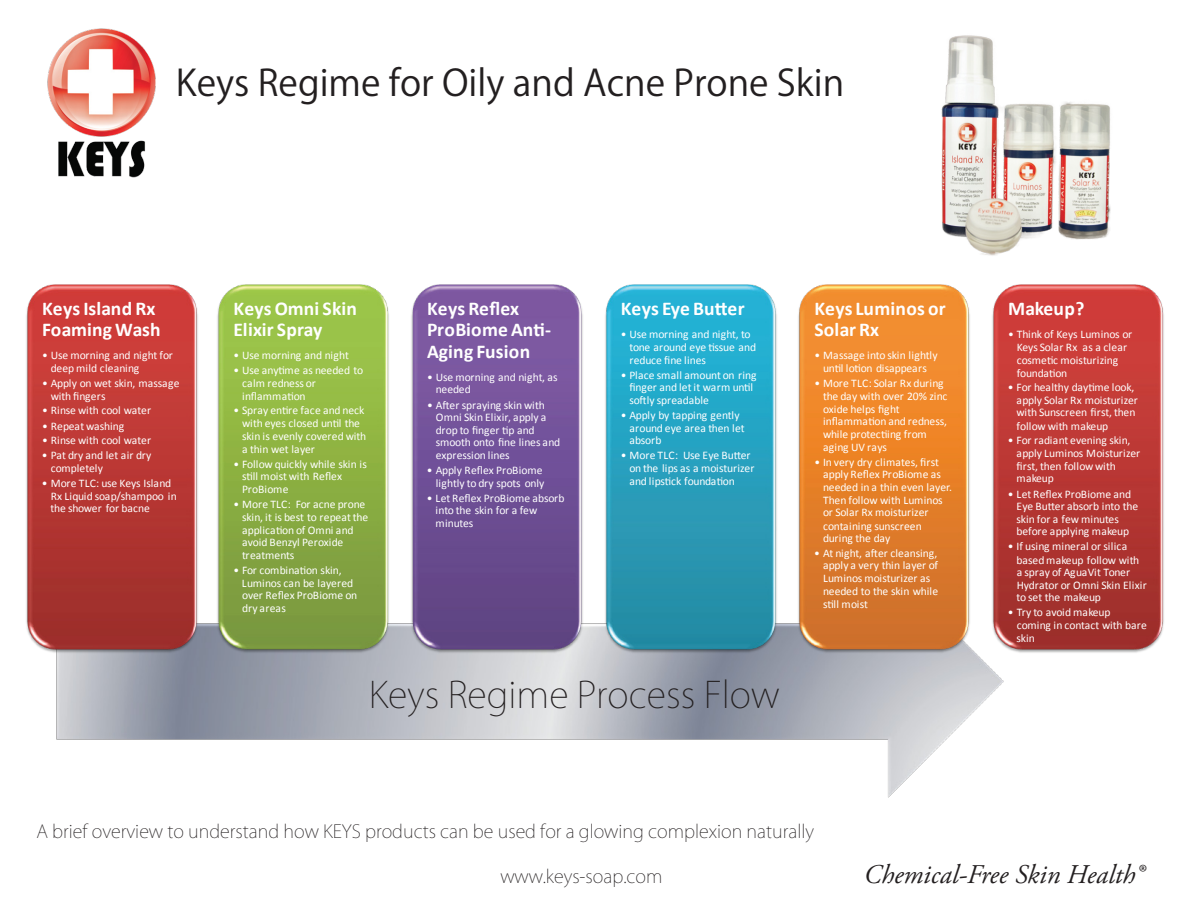
<style>
.page{position:relative;width:1188px;height:918px;background:#fff}
.page>*{position:absolute;margin:0;border:0;box-sizing:border-box;transform-origin:0 0}
.t1{font:36px "Koz Go Pro";color:#231f20}
.t2{font:200 36px "Koz Go Pro";color:#231f20}
.t3{font:italic 27px "Adobe Garamond Pro";color:#231f20}
.t4{font:700 19.5px/21px "Calibri";letter-spacing:.01em;color:#fff}
.t5{font:200 18px "Koz Go Pro";color:#231f20}
.t6{font:11.55px/12.8px "Calibri";color:#fff}
.t7{font:11.55px "Calibri";letter-spacing:-.02em;color:#fff}
</style>
<div class="page">
<img style="left:26px;top:284px;width:174px;height:372px">
<img style="left:215px;top:284px;width:177px;height:372px">
<img style="left:408px;top:284px;width:178px;height:372px">
<img style="left:602px;top:284px;width:177px;height:372px">
<img style="left:796px;top:284px;width:177px;height:372px">
<img style="left:991px;top:284px;width:173px;height:369px">
<img style="left:941px;top:35px;width:170px;height:221px">
<img style="left:47px;top:28px;width:109px;height:150px">
<h1 class="t1" style="left:176px;top:59px;width:670px">Keys Regime for Oily and Acne Prone Skin</h1>
<h3 class="t4" style="left:42px;top:298px;width:120px">KeysIsland Rx<br>Foaming Wash</h3>
<p class="t6" style="left:51px;top:349px;width:124px;text-indent:-9px">• Use morning and nightfor deep mild cleaning</p>
<p class="t6" style="left:51px;top:376px;width:130px;text-indent:-9px">• Apply on wet skin, massage with fingers</p>
<p class="t7" style="left:42px;top:403px;width:111px">• Rinse with cool water</p>
<p class="t6" style="left:42px;top:419px;width:84px">• Repeat washing</p>
<p class="t7" style="left:42px;top:433px;width:111px">• Rinse with cool water</p>
<p class="t6" style="left:51px;top:449px;width:102px;text-indent:-9px">• Pat dry and let air dry completely</p>
<p class="t6" style="left:51px;top:477px;width:128px;text-indent:-9px">• More TLC: use Keys Island<br>Rx Liquid soap/shampoo in the shower for bacne</p>
<h3 class="t4" style="left:234px;top:298px;width:125px">KeysOmni Skin<br>Elixir Spray</h3>
<p class="t6" style="left:234px;top:349px;width:117px">• Use morning and night</p>
<p class="t6" style="left:242px;top:364px;width:122px;text-indent:-9px">• Use anytime as needed to calm redness or inflammation</p>
<p class="t6" style="left:242px;top:404px;width:126px;text-indent:-9px">• Spray entire face and neck with eyes closed until the skin is evenly covered with a thin wet layer</p>
<p class="t6" style="left:242px;top:458px;width:126px;text-indent:-9px">• Follow quickly while skin is still moist with Reflex<br>ProBiome</p>
<p class="t6" style="left:242px;top:498px;width:128px;text-indent:-9px">• More TLC: For acne prone skin, it is best to repeat the application of Omni and avoid Benzyl Peroxide treatments</p>
<p class="t6" style="left:242px;top:564px;width:117px;text-indent:-9px">• For combination skin,<br>Luminos can be layered over Reflex ProBiome on dry areas</p>
<h3 class="t4" style="left:427px;top:298px;width:126px">Keys Reflex<br>ProBiome Anti-<br>Aging Fusion</h3>
<p class="t6" style="left:436px;top:371px;width:123px;line-height:12.3px;text-indent:-9px">• Use morning and night, as needed</p>
<p class="t6" style="left:436px;top:398px;width:126px;text-indent:-9px">• After spraying skin with<br>Omni Skin Elixir, apply a drop to finger tip and smooth onto fine lines and expression lines</p>
<p class="t6" style="left:427px;top:464px;width:119px;line-height:12.3px;text-align:right">• Apply Reflex ProBiome lightly to dry spots only</p>
<p class="t6" style="left:436px;top:492px;width:130px;text-indent:-9px">• Let Reflex ProBiome absorb into the skin for a few minutes</p>
<h3 class="t4" style="left:621px;top:298px;width:125px">Keys Eye Butter</h3>
<p class="t6" style="left:629px;top:328px;width:128px;text-indent:-9px">• Use morning and night, to tone around eye tissue and reduce fine lines</p>
<p class="t6" style="left:629px;top:369px;width:129px;text-indent:-9px">• Place small amount on ring finger and letit warm until softly spreadable</p>
<p class="t6" style="left:629px;top:408px;width:117px;text-indent:-9px">• Apply by tapping gently around eye area then let absorb</p>
<p class="t6" style="left:629px;top:449px;width:127px;text-indent:-9px">• More TLC: Use Eye Butter on the lips as a moisturizer and lipstick foundation</p>
<h1 class="t2" style="left:369px;top:671px;width:412px">Keys Regime Process Flow</h1>
<h3 class="t4" style="left:814px;top:298px;width:133px">Keys Luminos or<br>Solar Rx</h3>
<p class="t6" style="left:814px;top:349px;width:125px;text-align:center">• Massage into skin lightly until lotion disappears</p>
<p class="t6" style="left:823px;top:377px;width:126px;text-indent:-9px">• More TLC: Solar Rx during the day with over 20% zinc oxide helps fight inflammation and redness, while protectiing from aging UV rays</p>
<p class="t6" style="left:823px;top:456px;width:130px;text-indent:-9px">• In very dry climates, first apply Reflex ProBiome as needed in a thin even layer.<br>Then follow with Luminos or Solar Rx moisturizer containing sunscreen during the day</p>
<p class="t6" style="left:823px;top:547px;width:117px;text-indent:-9px">• At night, after cleansing, apply a very thin layer of<br>Luminos moisturizer as needed to the skin while still moist</p>
<h3 class="t4" style="left:1008px;top:298px;width:78px">Makeup?</h3>
<p class="t6" style="left:1017px;top:328px;width:117px;text-indent:-9px">• Think of Keys Luminos or<br>Keys Solar Rx as a clear cosmetic moisturizing foundation</p>
<p class="t6" style="left:1017px;top:381px;width:123px;text-indent:-9px">• For healthy daytime look, apply Solar Rx moisturizer with Sunscreen first, then follow with makeup</p>
<p class="t6" style="left:1017px;top:434px;width:125px;text-indent:-9px">• For radiant evening skin, apply Luminos Moisturizer first, then follow with makeup</p>
<p class="t6" style="left:1017px;top:488px;width:123px;text-indent:-9px">• Let Reflex ProBiome and<br>Eye Butter absorb into the skin for a few minutes before applying makeup</p>
<p class="t6" style="left:1017px;top:540px;width:132px;text-indent:-9px">• If using mineral or silica based makeup follow with a spray of AguaVit Toner<br>Hydrator or Omni Skin Elixir to set the makeup</p>
<p class="t6" style="left:1017px;top:606px;width:132px;text-indent:-9px">• Try to avoid makeup coming in contact with bare skin</p>
<h3 class="t5" style="left:36px;top:820px;width:779px">A brief overview to understand how KEYS products can be used for a glowing complexion naturally</h3>
<h3 class="t5" style="left:500px;top:865px;width:164px">www.keys-soap.com</h3>
<h2 class="t3" style="left:864px;top:858px;width:281px">Chemical-Free Skin Health®</h2>
</div>
